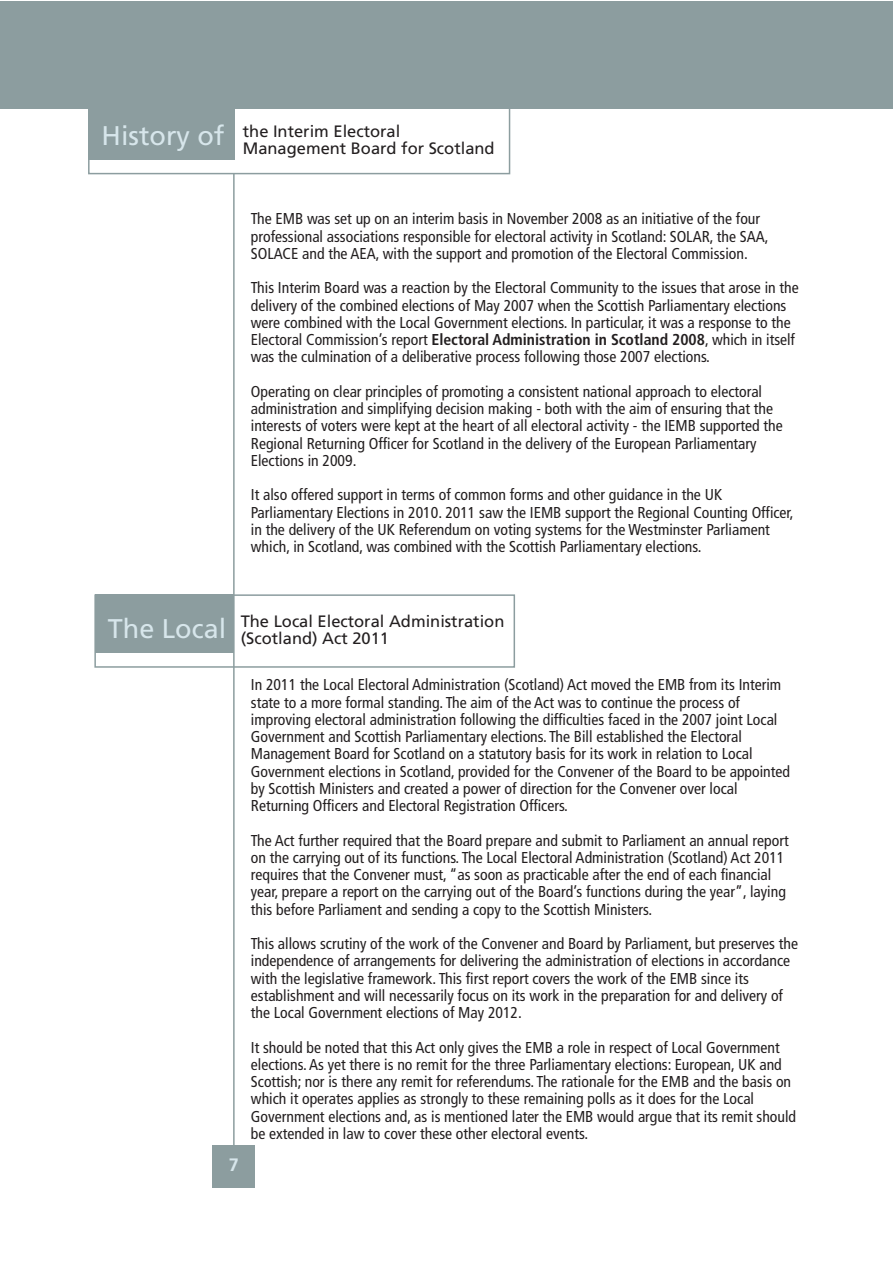
<style>
.page{position:relative;width:893px;height:1263px;background:#fff}
.page>*{position:absolute;margin:0;border:0;box-sizing:border-box;transform-origin:0 0}
.t1{font:700 18px "Frutiger LT";color:#d7e6eb}
.t2{font:16.5px/16.5px "Frutiger LT";color:#231f20}
.t3{font:condensed 15.75px/17.2px "Frutiger LT";color:#231f20}
.s1{font-size:27px;color:#d7e6eb}
.s2{font-weight:700}
</style>
<div class="page">
<hr style="left:233px;top:173px;width:2px;height:988px;background:#8c9d9f">
<div style="left:213px;top:1145px;width:42px;height:42px;background:#8c9d9f"></div>
<div style="left:0;top:1px;width:892px;height:107px;background:#8c9d9f"></div>
<div style="left:88px;top:91px;width:147px;height:68px;background:#8c9d9f"></div>
<div style="left:88px;top:101px;width:422px;height:73px;border:2px solid #8c9d9f"></div>
<div style="left:95px;top:595px;width:139px;height:58px;background:#8c9d9f"></div>
<div style="left:94px;top:594px;width:421px;height:74px;border:2px solid #8c9d9f"></div>
<p class="t2" style="left:243px;top:123px;width:253px;text-indent:-141px"><span class="s1">History of</span> the Interim Electoral<br>Management Board for Scotland</p>
<p class="t3" style="left:251px;top:210px;width:519px">The EMB was set up on an interim basis in November 2008 as an initiative of the four professional associations responsible for electoral activity in Scotland: SOLAR, the SAA,<br>SOLACE and the AEA, with the support and promotion of the Electoral Commission.</p>
<p class="t3" style="left:251px;top:279px;width:549px">This Interim Board was a reaction by the Electoral Community to the issues that arose in the delivery of the combined elections of May 2007 when the Scottish Parliamentary elections were combined with the Local Government elections. In particular, it was a response to the Electoral Commission’s report <span class="s2">Electoral Administration in Scotland 2008</span>, which in itself was the culmination of a deliberative process following those 2007 elections.</p>
<p class="t3" style="left:251px;top:383px;width:533px">Operating on clear principles of promoting a consistent national approach to electoral administration and simplifying decision making - both with the aim of ensuring that the interests of voters were kept at the heart of all electoral activity - the IEMB supported the Regional Returning Officer for Scotland in the delivery of the European Parliamentary Elections in 2009.</p>
<p class="t3" style="left:251px;top:486px;width:544px">It also offered support in terms of common forms and other guidance in the UK Parliamentary Elections in 2010. 2011 saw the IEMB support the Regional Counting Officer, in the delivery of the UK Referendum on voting systems for the Westminster Parliament which, in Scotland, was combined with the Scottish Parliamentary elections.</p>
<p class="t2" style="left:241px;top:613px;width:265px;text-indent:-133px"><span class="s1">The Local</span> The Local Electoral Administration (Scotland) Act 2011</p>
<p class="t1" style="left:229px;top:1154px;width:12px">7</p>
<p class="t3" style="left:251px;top:676px;width:541px">In 2011 the Local Electoral Administration (Scotland) Act moved the EMB from its Interim state to a more formal standing. The aim of the Act was to continue the process of improving electoral administration following the difficulties faced in the 2007 joint Local Government and Scottish Parliamentary elections. The Bill established the Electoral Management Board for Scotland on a statutory basis for its work in relation to Local Government elections in Scotland, provided for the Convener of the Board to be appointed by Scottish Ministers and created a power of direction for the Convener over local Returning Officers and Electoral Registration Officers.</p>
<p class="t3" style="left:251px;top:831px;width:539px">The Act further required that the Board prepare and submit to Parliament an annual report on the carrying out of its functions. The Local Electoral Administration (Scotland) Act 2011 requires that the Convener must, “as soon as practicable after the end of each financial year, prepare a report on the carrying out of the Board’s functions during the year”, laying this before Parliament and sending a copy to the Scottish Ministers.</p>
<p class="t3" style="left:251px;top:935px;width:549px">This allows scrutiny of the work of the Convener and Board by Parliament, but preserves the independence of arrangements for delivering the administration of elections in accordance with the legislative framework. This first report covers the work of the EMB since its establishment and will necessarily focus on its work in the preparation for and delivery of the Local Government elections of May 2012.</p>
<p class="t3" style="left:251px;top:1038px;width:547px">It should be noted that this Act only gives the EMB a role in respect of Local Government elections. As yet there is no remit for the three Parliamentary elections: European, UK and Scottish; nor is there any remit for referendums. The rationale for the EMB and the basis on which it operates applies as strongly to these remaining polls as it does for the Local Government elections and, as is mentioned later the EMB would argue that its remit should be extended in law to cover these other electoral events.</p>
</div>
